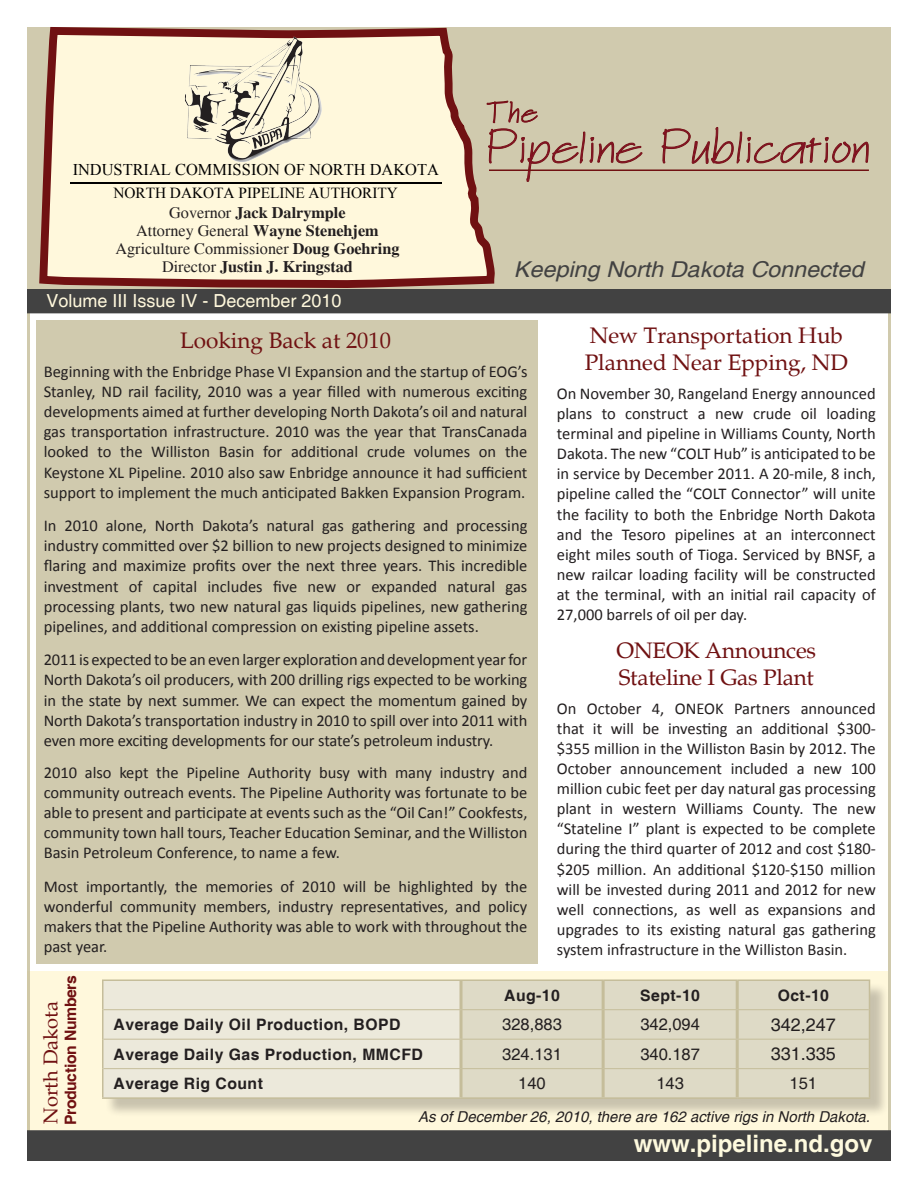
<style>
.page{position:relative;width:918px;height:1188px;background:#fff}
.page>*{position:absolute;margin:0;border:0;box-sizing:border-box;transform-origin:0 0}
.t1{font:50.4px "Architext";letter-spacing:.04em;color:#821222;scale:1.16 1}
.t2{font:700 24px "Helvetica";color:#fefade}
.t3{font:22.5px/27px "Palatino";color:#701112}
.t4{font:italic 21.9px "Helvetica";color:#424242;scale:1.07 1}
.t5{font:19.95px "Palatino";color:#701112}
.t6{font:18px "Helvetica";color:#fff8dc}
.t7{font:18px "Helvetica";color:#231f20}
.t8{font:16.5px/20.1px "Calibri";color:#231f20;text-align:justify}
.t9{font:16.5px "Helvetica";color:#231f20}
.t10{font:16.35px "Times New Roman";color:#000}
.t11{font:16.2px "Times";color:#231f20}
.t12{font:700 16.2px "Times";color:#231f20}
.t13{font:700 15.75px "Helvetica";letter-spacing:.03em;color:#231f20}
.t14{font:700 15.75px "Helvetica";letter-spacing:-.02em;color:#701112}
.t15{font:15.3px "Times New Roman";letter-spacing:-.005em;color:#000}
.t16{font:italic 15px "Helvetica";color:#231f20}
.s1{font-weight:400}
.s2{font-weight:700}
</style>
<div class="page">
<div style="left:36px;top:320px;width:502px;height:644px;background:#d0caae"></div>
<div style="left:27px;top:971px;width:861px;height:166px;background:#fff8dc"></div>
<div style="left:104px;top:982px;width:785px;height:136px;background:#231f20;opacity:.25"></div>
<div style="left:104px;top:981px;width:356px;height:116px;background:#ece9db"></div>
<div style="left:463px;top:981px;width:406px;height:116px;background:#dedac6"></div>
<hr style="left:102px;top:980px;width:359px;height:1px;background:#c5bd9a">
<hr style="left:102px;top:981px;width:2px;height:29px;background:#c5bd9a">
<hr style="left:461px;top:980px;width:142px;height:1px;background:#c5bd9a">
<hr style="left:603px;top:980px;width:134px;height:1px;background:#c5bd9a">
<hr style="left:737px;top:980px;width:133px;height:1px;background:#c5bd9a">
<hr style="left:102px;top:1010px;width:2px;height:29px;background:#c5bd9a">
<svg style="left:869px;top:981px;width:1px;height:58px"></svg>
<hr style="left:102px;top:1039px;width:2px;height:30px;background:#c5bd9a">
<hr style="left:869px;top:1039px;width:1px;height:30px;background:#c5bd9a">
<hr style="left:102px;top:1069px;width:2px;height:28px;background:#c5bd9a">
<svg style="left:869px;top:1069px;width:1px;height:28px"></svg>
<hr style="left:102px;top:1097px;width:359px;height:2px;background:#c5bd9a">
<hr style="left:461px;top:1097px;width:142px;height:2px;background:#c5bd9a">
<hr style="left:603px;top:1097px;width:134px;height:2px;background:#c5bd9a">
<hr style="left:737px;top:1097px;width:133px;height:2px;background:#c5bd9a">
<hr style="left:460px;top:981px;width:3px;height:28px;background:#c5bd9a">
<hr style="left:602px;top:981px;width:3px;height:28px;background:#c5bd9a">
<hr style="left:736px;top:981px;width:3px;height:28px;background:#c5bd9a">
<hr style="left:460px;top:1010px;width:3px;height:29px;background:#c5bd9a">
<hr style="left:602px;top:1010px;width:3px;height:29px;background:#c5bd9a">
<hr style="left:736px;top:1010px;width:3px;height:29px;background:#c5bd9a">
<hr style="left:460px;top:1040px;width:3px;height:28px;background:#c5bd9a">
<hr style="left:602px;top:1040px;width:3px;height:28px;background:#c5bd9a">
<hr style="left:736px;top:1040px;width:3px;height:28px;background:#c5bd9a">
<hr style="left:460px;top:1069px;width:3px;height:28px;background:#c5bd9a">
<hr style="left:602px;top:1069px;width:3px;height:28px;background:#c5bd9a">
<hr style="left:736px;top:1069px;width:3px;height:28px;background:#c5bd9a">
<hr style="left:104px;top:1009px;width:357px;height:1px;background:#c5bd9a">
<hr style="left:461px;top:1009px;width:142px;height:1px;background:#c5bd9a">
<hr style="left:603px;top:1009px;width:134px;height:1px;background:#c5bd9a">
<hr style="left:737px;top:1009px;width:132px;height:1px;background:#c5bd9a">
<hr style="left:104px;top:1039px;width:357px;height:1px;background:#c5bd9a">
<hr style="left:461px;top:1039px;width:142px;height:1px;background:#c5bd9a">
<hr style="left:603px;top:1039px;width:134px;height:1px;background:#c5bd9a">
<hr style="left:737px;top:1039px;width:132px;height:1px;background:#c5bd9a">
<hr style="left:104px;top:1068px;width:357px;height:1px;background:#c5bd9a">
<hr style="left:461px;top:1068px;width:142px;height:1px;background:#c5bd9a">
<hr style="left:603px;top:1068px;width:134px;height:1px;background:#c5bd9a">
<hr style="left:737px;top:1068px;width:132px;height:1px;background:#c5bd9a">
<div style="left:27px;top:27px;width:864px;height:277px;background:#d0caae"></div>
<svg style="left:35px;top:27px;width:464px;height:287px;background:#eadac1"></svg>
<hr style="left:70px;top:183px;width:371px;height:1px;background:#000">
<div style="left:27px;top:289px;width:864px;height:24px;background:#424242"></div>
<div style="left:27px;top:1130px;width:864px;height:31px;background:#424242;border:2px solid #424242"></div>
<img style="left:168px;top:35px;width:155px;height:129px">
<svg style="left:487px;top:61px;width:155px;height:121px"></svg>
<svg style="left:662px;top:127px;width:207px;height:43px"></svg>
<hr style="left:489px;top:170px;width:380px;height:1px;background:#701112">
<p class="t10" style="left:73px;top:159px;width:368px">INDUSTRIAL COMMISSION OF NORTH DAKOTA</p>
<p class="t15" style="left:113px;top:183px;width:286px">NORTH DAKOTA PIPELINE AUTHORITY</p>
<p class="t12" style="left:169px;top:203px;width:178px"><span class="s1">Governor</span> Jack Dalrymple</p>
<p class="t11" style="left:136px;top:222px;width:244px">Attorney General <span class="s2">Wayne Stenehjem</span></p>
<p class="t11" style="left:116px;top:240px;width:285px">Agriculture Commissioner <span class="s2">Doug Goehring</span></p>
<p class="t12" style="left:162px;top:257px;width:192px"><span class="s1">Director</span> Justin J. Kringstad</p>
<p class="t6" style="left:46px;top:290px;width:297px">Volume III Issue IV - December 2010</p>
<p class="t1" style="left:488px;top:127px;width:331px">Pipeline Publication</p>
<p class="t4" style="left:514px;top:257px;width:328px">Keeping North Dakota Connected</p>
<p class="t3" style="left:180px;top:327px;width:212px">Looking Back at 2010</p>
<p class="t8" style="left:44px;top:361px;width:485px">Beginning with the Enbridge Phase VI Expansion and the startup of EOG’s Stanley, ND rail facility, 2010 was a year filled with numerous exciting developments aimed at further developing North Dakota’s oil and natural gas transportation infrastructure. 2010 was the year that TransCanada looked to the Williston Basin for additional crude volumes on the Keystone XL Pipeline. 2010 also saw Enbridge announce it had sufficient support to implement the much anticipated Bakken Expansion Program.</p>
<p class="t8" style="left:44px;top:515px;width:485px">In 2010 alone, North Dakota’s natural gas gathering and processing industry committed over $2 billion to new projects designed to minimize flaring and maximize profits over the next three years. This incredible investment of capital includes five new or expanded natural gas processing plants, two new natural gas liquids pipelines, new gathering pipelines, and additional compression on existing pipeline assets.</p>
<p class="t8" style="left:44px;top:649px;width:485px">2011 is expected to be an even larger exploration and development year for North Dakota’s oil producers, with 200 drilling rigs expected to be working in the state by next summer. We can expect the momentum gained by North Dakota’s transportation industry in 2010 to spill over into 2011 with even more exciting developments for our state’s petroleum industry.</p>
<p class="t8" style="left:44px;top:761px;width:485px">2010 also kept the Pipeline Authority busy with many industry and community outreach events. The Pipeline Authority was fortunate to be able to present and participate at events such as the “Oil Can!” Cookfests, community town hall tours, Teacher Education Seminar, and the Williston Basin Petroleum Conference, to name a few.</p>
<p class="t8" style="left:44px;top:875px;width:485px">Most importantly, the memories of 2010 will be highlighted by the wonderful community members, industry representatives, and policy makers that the Pipeline Authority was able to work with throughout the past year.</p>
<p class="t3" style="left:585px;top:322px;width:265px">New Transportation Hub<br>Planned Near Epping, ND</p>
<p class="t8" style="left:557px;top:383px;width:321px">On November 30, Rangeland Energy announced plans to construct a new crude oil loading terminal and pipeline in Williams County, North Dakota. The new “COLT Hub” is anticipated to be in service by December 2011. A 20-mile, 8 inch, pipeline called the “COLT Connector” will unite the facility to both the Enbridge North Dakota and the Tesoro pipelines at an interconnect eight miles south of Tioga. Serviced by BNSF, a new railcar loading facility will be constructed at the terminal, with an initial rail capacity of 27,000 barrels of oil per day.</p>
<p class="t3" style="left:617px;top:637px;width:201px">ONEOK Announces<br>Stateline I Gas Plant</p>
<p class="t8" style="left:557px;top:697px;width:321px">On October 4, ONEOK Partners announced that it will be investing an additional $300- $355 million in the Williston Basin by 2012. The October announcement included a new 100 million cubic feet per day natural gas processing plant in western Williams County. The new “Stateline I” plant is expected to be complete during the third quarter of 2012 and cost $180- $205 million. An additional $120-$150 million will be invested during 2011 and 2012 for new well connections, as well as expansions and upgrades to its existing natural gas gathering system infrastructure in the Williston Basin.</p>
<p class="t14" style="left:61px;top:1125px;width:152px;rotate:-90deg">Production Numbers</p>
<p class="t5" style="left:39px;top:1124px;width:124px;rotate:-90deg">North Dakota</p>
<p class="t13" style="left:504px;top:986px;width:57px">Aug-10</p>
<p class="t13" style="left:640px;top:986px;width:61px">Sept-10</p>
<p class="t13" style="left:778px;top:986px;width:53px">Oct-10</p>
<p class="t13" style="left:114px;top:1015px;width:288px">Average Daily Oil Production, BOPD</p>
<p class="t9" style="left:502px;top:1015px;width:61px">328,883</p>
<p class="t9" style="left:640px;top:1015px;width:61px">342,094</p>
<p class="t7" style="left:771px;top:1014px;width:67px">342,247</p>
<p class="t13" style="left:114px;top:1044px;width:311px">Average Daily Gas Production, MMCFD</p>
<p class="t9" style="left:502px;top:1045px;width:61px">324.131</p>
<p class="t9" style="left:640px;top:1045px;width:61px">340.187</p>
<p class="t7" style="left:771px;top:1044px;width:67px">331.335</p>
<p class="t13" style="left:114px;top:1074px;width:151px">Average Rig Count</p>
<p class="t9" style="left:518px;top:1074px;width:29px">140</p>
<p class="t9" style="left:656px;top:1074px;width:29px">143</p>
<p class="t9" style="left:790px;top:1074px;width:29px">151</p>
<p class="t16" style="left:418px;top:1108px;width:453px">As of December 26, 2010, there are 162 active rigs in North Dakota.</p>
<p class="t2" style="left:634px;top:1129px;width:240px">www.pipeline.nd.gov</p>
</div>
